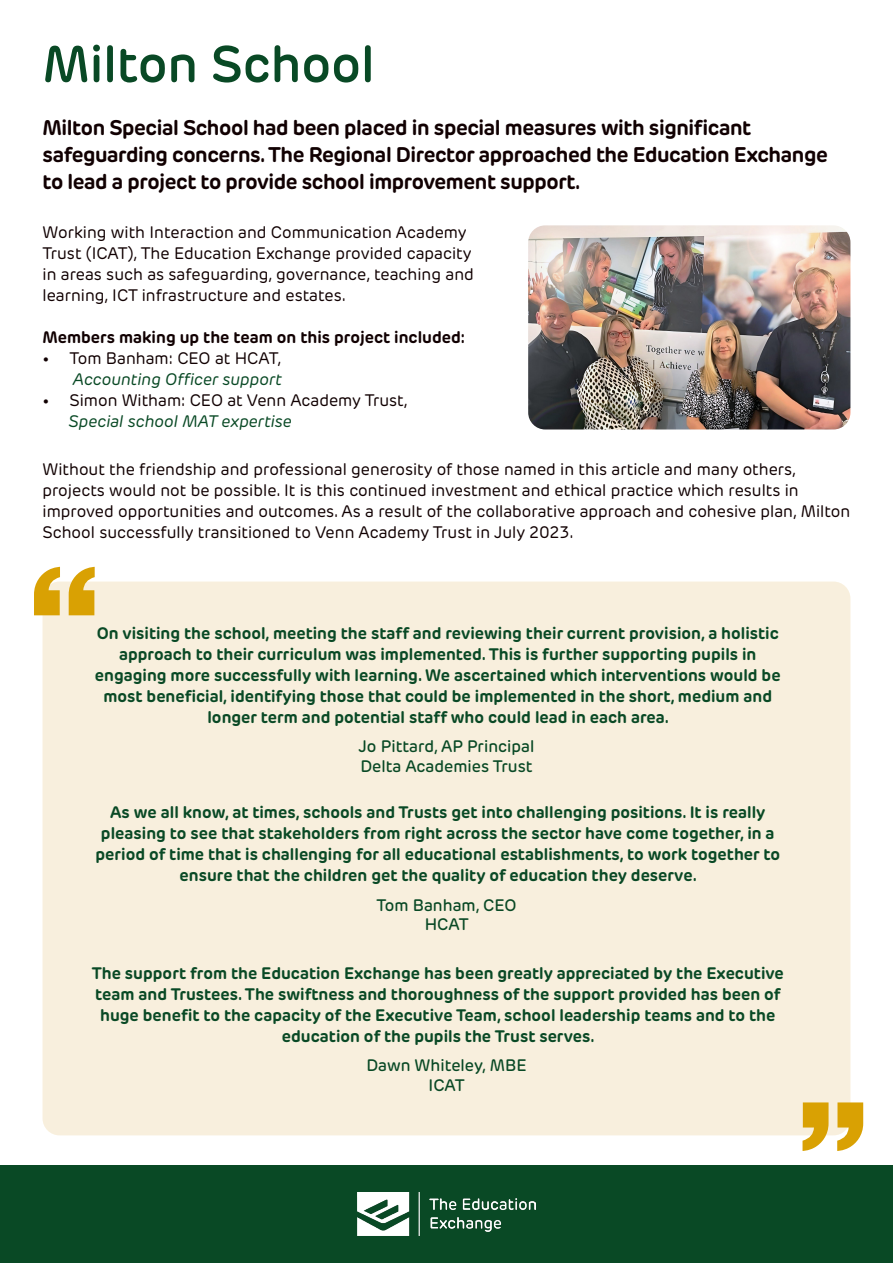
<style>
.page{position:relative;width:893px;height:1263px;background:#fff}
.page>*{position:absolute;margin:0;border:0;box-sizing:border-box;transform-origin:0 0}
.t1{font:600 51px "New Rubrik";color:#094925}
.t2{font:700 21px/27px "New Rubrik";letter-spacing:-.02em;color:#110002}
.t3{font:700 16.5px/21px "New Rubrik";color:#094925;text-align:center}
.t4{font:16.5px/21px "New Rubrik";color:#110002}
.t5{font:500 16.5px/19.8px "New Rubrik";color:#094925;text-align:center}
.t6{font:italic 16.5px "New Rubrik";color:#094925}
.t7{font:700 16.5px "New Rubrik";color:#110002}
</style>
<div class="page">
<div style="left:0;top:1165px;width:893px;height:98px;background:#094925"></div>
<img style="left:357px;top:1192px;width:179px;height:44px">
<div style="left:43px;top:581px;width:807px;height:554px;background:#f8efdd;border-radius:17px"></div>
<svg style="left:69px;top:567px;width:26px;height:48px"></svg>
<svg style="left:34px;top:567px;width:26px;height:48px"></svg>
<svg style="left:802px;top:1102px;width:26px;height:49px"></svg>
<svg style="left:837px;top:1102px;width:26px;height:49px"></svg>
<img style="left:528px;top:225px;width:322px;height:204px">
<p class="t1" style="left:43px;top:33px;width:334px">Milton School</p>
<p class="t2" style="left:43px;top:114px;width:787px">Milton Special School had been placed in special measures with significant safeguarding concerns. The Regional Director approached the Education Exchange to lead a project to provide school improvement support.</p>
<p class="t4" style="left:43px;top:222px;width:433px">Working with Interaction and Communication Academy Trust (ICAT), The Education Exchange provided capacity in areas such as safeguarding, governance, teaching and learning, ICT infrastructure and estates.</p>
<p class="t7" style="left:43px;top:327px;width:424px">Members making up the team on this project included:</p>
<p class="t4" style="left:43px;top:348px;width:241px">• Tom Banham: CEO at HCAT,</p>
<p class="t6" style="left:73px;top:369px;width:210px">Accounting Officer support</p>
<p class="t4" style="left:43px;top:390px;width:367px">• Simon Witham: CEO at Venn Academy Trust,</p>
<p class="t6" style="left:69px;top:411px;width:225px">Special school MAT expertise</p>
<p class="t4" style="left:43px;top:459px;width:809px">Without the friendship and professional generosity of those named in this article and many others, projects would not be possible. It is this continued investment and ethical practice which results in improved opportunities and outcomes. As a result of the collaborative approach and cohesive plan, Milton School successfully transitioned to Venn Academy Trust in July 2023.</p>
<p class="t3" style="left:95px;top:623px;width:687px">On visiting the school, meeting the staff and reviewing their current provision, a holistic approach to their curriculum was implemented. This is further supporting pupils in engaging more successfully with learning. We ascertained which interventions would be most beneficial, identifying those that could be implemented in the short, medium and longer term and potential staff who could lead in each area.</p>
<p class="t5" style="left:358px;top:736px;width:177px">Jo Pittard, AP Principal</p>
<p class="t5" style="left:360px;top:756px;width:174px">Delta Academies Trust</p>
<p class="t3" style="left:96px;top:801px;width:686px">As we all know, at times, schools and Trusts get into challenging positions. It is really pleasing to see that stakeholders from right across the sector have come together, in a period of time that is challenging for all educational establishments, to work together to ensure that the children get the quality of education they deserve.</p>
<p class="t5" style="left:376px;top:895px;width:142px">Tom Banham, CEO</p>
<p class="t5" style="left:425px;top:915px;width:45px">HCAT</p>
<p class="t3" style="left:92px;top:963px;width:694px">The support from the Education Exchange has been greatly appreciated by the Executive team and Trustees. The swiftness and thoroughness of the support provided has been of huge benefit to the capacity of the Executive Team, school leadership teams and to the education of the pupils the Trust serves.</p>
<p class="t5" style="left:366px;top:1056px;width:162px">Dawn Whiteley, MBE<br>ICAT</p>
</div>
